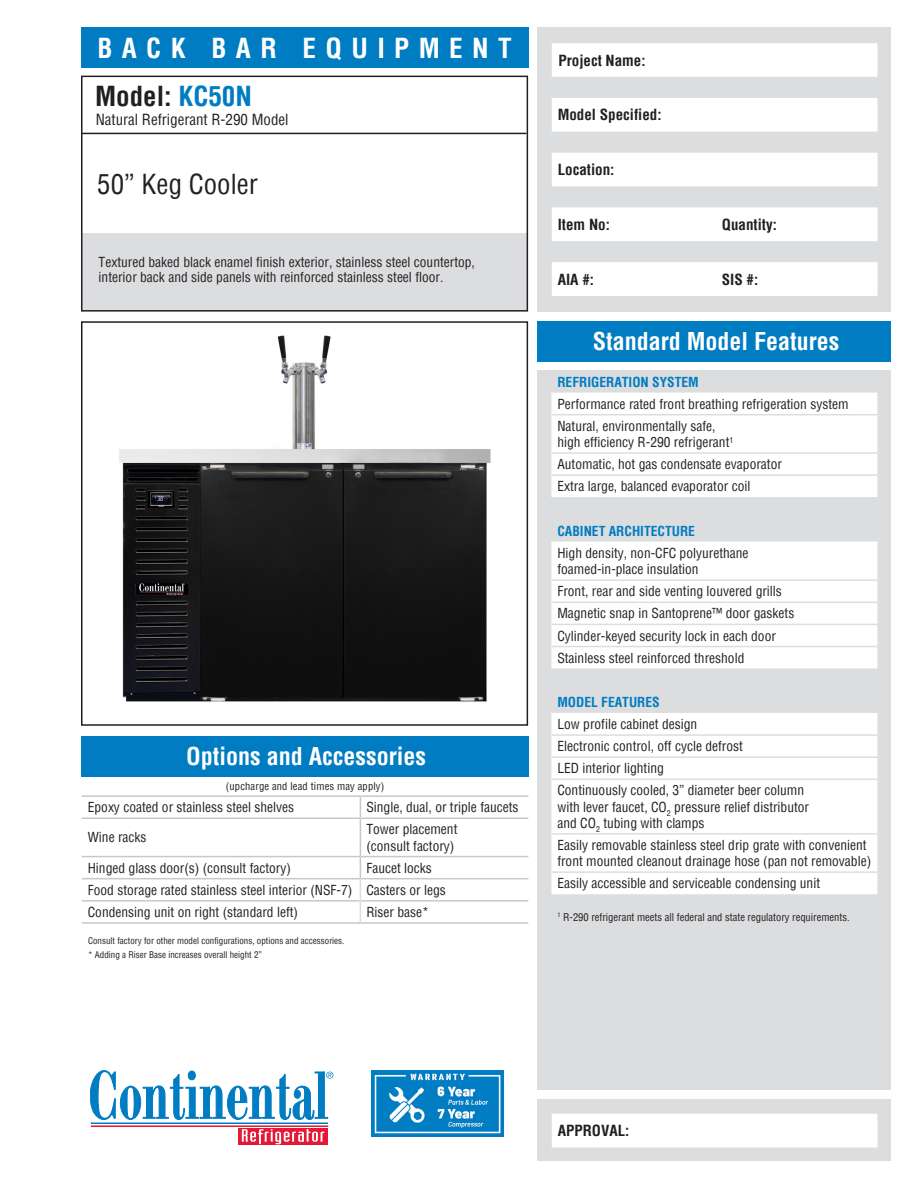
<style>
.page{position:relative;width:918px;height:1188px;background:#fff}
.page>*{position:absolute;margin:0;border:0;box-sizing:border-box;transform-origin:0 0}
.t1{font:700 condensed 27px "Helvetica";letter-spacing:.35em;color:#fff}
.t2{font:condensed 27px "Helvetica";color:#231f20}
.t3{font:700 condensed 27px "Helvetica";color:#231f20}
.t4{font:700 condensed 24px "Helvetica";color:#fff}
.t5{font:700 condensed 15px "Helvetica";color:#231f20}
.t6{font:condensed 15px "Helvetica";color:#231f20}
.t7{font:condensed 13.5px/16.2px "Helvetica";color:#231f20}
.t8{font:700 condensed 13.5px "Helvetica";color:#007cc2}
.t9{font:condensed 10.5px "Helvetica";color:#231f20}
.t10{font:condensed 9px "Helvetica";color:#231f20}
.s1{color:#007cc2}
</style>
<div class="page">
<div style="left:538px;top:1099px;width:353px;height:62px;background:#dcdddf"></div>
<div style="left:81px;top:233px;width:446px;height:77px;background:#dcdddf"></div>
<div style="left:538px;top:321px;width:353px;height:40px;background:#007cc2"></div>
<div style="left:538px;top:370px;width:353px;height:720px;background:#dcdddf"></div>
<div style="left:538px;top:27px;width:353px;height:285px;background:#dcdddf"></div>
<hr style="left:91px;top:1123px;width:237px;height:1px;background:#007cc2">
<hr style="left:91px;top:1126px;width:237px;height:1px;background:#e51836">
<svg style="left:238px;top:1128px;width:90px;height:17px"></svg>
<svg style="left:242px;top:1129px;width:82px;height:15px"></svg>
<svg style="left:90px;top:1070px;width:243px;height:50px"></svg>
<svg style="left:552px;top:43px;width:326px;height:253px;fill:#fff"></svg>
<div style="left:81px;top:76px;width:447px;height:236px;border:2px solid #231f20"></div>
<div style="left:81px;top:27px;width:447px;height:40px;background:#007cc2"></div>
<div style="left:552px;top:1114px;width:326px;height:34px;background:#fff"></div>
<div style="left:81px;top:736px;width:447px;height:40px;background:#007cc2"></div>
<hr style="left:81px;top:133px;width:445px;height:1px;background:#231f20">
<img style="left:371px;top:1070px;width:133px;height:67px">
<img style="left:119px;top:335px;width:372px;height:367px">
<div style="left:81px;top:321px;width:447px;height:405px;border:2px solid #231f20"></div>
<div style="left:551px;top:393px;width:326px;height:59px;background:#fff"></div>
<svg style="left:551px;top:454px;width:326px;height:440px;background:#fbfbfb"></svg>
<svg style="left:551px;top:497px;width:326px;height:194px;fill:#fff"></svg>
<hr style="left:551px;top:579px;width:326px;height:2px;background:#dcdddf">
<hr style="left:551px;top:602px;width:326px;height:1px;background:#dcdddf">
<hr style="left:551px;top:414px;width:326px;height:1px;background:#dcdddf">
<hr style="left:551px;top:474px;width:326px;height:2px;background:#dcdddf">
<hr style="left:551px;top:734px;width:326px;height:2px;background:#dcdddf">
<hr style="left:551px;top:871px;width:326px;height:2px;background:#dcdddf">
<hr style="left:551px;top:756px;width:326px;height:2px;background:#dcdddf">
<hr style="left:551px;top:779px;width:326px;height:1px;background:#dcdddf">
<hr style="left:551px;top:624px;width:326px;height:1px;background:#dcdddf">
<hr style="left:551px;top:646px;width:326px;height:1px;background:#dcdddf">
<hr style="left:551px;top:833px;width:326px;height:2px;background:#dcdddf">
<hr style="left:360px;top:795px;width:168px;height:2px;background:#c7c8ca">
<hr style="left:360px;top:817px;width:168px;height:2px;background:#c7c8ca">
<hr style="left:82px;top:856px;width:278px;height:1px;background:#c7c8ca">
<hr style="left:82px;top:878px;width:278px;height:1px;background:#c7c8ca">
<hr style="left:82px;top:900px;width:278px;height:2px;background:#c7c8ca">
<hr style="left:82px;top:922px;width:278px;height:2px;background:#c7c8ca">
<hr style="left:82px;top:795px;width:278px;height:2px;background:#c7c8ca">
<svg style="left:360px;top:797px;width:1px;height:20px"></svg>
<hr style="left:82px;top:817px;width:278px;height:2px;background:#c7c8ca">
<hr style="left:360px;top:819px;width:1px;height:37px;background:#c7c8ca">
<hr style="left:360px;top:856px;width:168px;height:1px;background:#c7c8ca">
<hr style="left:360px;top:878px;width:168px;height:1px;background:#c7c8ca">
<hr style="left:361px;top:900px;width:167px;height:2px;background:#c7c8ca">
<hr style="left:360px;top:922px;width:168px;height:2px;background:#c7c8ca">
<svg style="left:360px;top:857px;width:1px;height:65px"></svg>
<h1 class="t1" style="left:97px;top:30px;width:416px">BACK BAR EQUIPMENT</h1>
<p class="t3" style="left:95px;top:78px;width:158px">Model: <span class="s1">KC50N</span></p>
<p class="t6" style="left:96px;top:109px;width:194px">Natural Refrigerant R-290 Model</p>
<p class="t2" style="left:97px;top:167px;width:162px">50” Keg Cooler</p>
<p class="t7" style="left:99px;top:254px;width:378px">Textured baked black enamel finish exterior, stainless steel countertop,</p>
<p class="t7" style="left:99px;top:269px;width:346px">interior back and side panels with reinforced stainless steel floor.</p>
<h2 class="t4" style="left:186px;top:740px;width:241px">Options and Accessories</h2>
<p class="t9" style="left:226px;top:779px;width:160px">(upcharge and lead times may apply)</p>
<p class="t7" style="left:88px;top:799px;width:208px">Epoxy coated or stainless steel shelves</p>
<p class="t7" style="left:366px;top:799px;width:154px">Single, dual, or triple faucets</p>
<p class="t7" style="left:88px;top:829px;width:60px">Wine racks</p>
<p class="t7" style="left:366px;top:821px;width:93px">Tower placement</p>
<p class="t7" style="left:366px;top:837px;width:90px">(consult factory)</p>
<p class="t7" style="left:88px;top:859px;width:205px">Hinged glass door(s) (consult factory)</p>
<p class="t7" style="left:366px;top:859px;width:67px">Faucet locks</p>
<p class="t7" style="left:88px;top:882px;width:266px">Food storage rated stainless steel interior (NSF-7)</p>
<p class="t7" style="left:366px;top:882px;width:81px">Casters or legs</p>
<p class="t7" style="left:88px;top:904px;width:212px">Condensing unit on right (standard left)</p>
<p class="t7" style="left:366px;top:904px;width:64px">Riser base*</p>
<p class="t10" style="left:88px;top:935px;width:258px">Consult factory for other model configurations, options and accessories.</p>
<p class="t10" style="left:88px;top:949px;width:175px">* Adding a Riser Base increases overall height 2”</p>
<p class="t5" style="left:559px;top:50px;width:89px">Project Name:</p>
<p class="t5" style="left:558px;top:105px;width:105px">Model Specified:</p>
<p class="t5" style="left:558px;top:160px;width:58px">Location:</p>
<p class="t5" style="left:558px;top:215px;width:54px">Item No:</p>
<p class="t5" style="left:722px;top:215px;width:57px">Quantity:</p>
<p class="t5" style="left:558px;top:269px;width:38px">AIA #:</p>
<p class="t5" style="left:722px;top:269px;width:38px">SIS #:</p>
<h2 class="t4" style="left:593px;top:325px;width:248px">Standard Model Features</h2>
<p class="t8" style="left:557px;top:373px;width:143px">REFRIGERATION SYSTEM</p>
<p class="t7" style="left:557px;top:395px;width:293px">Performance rated front breathing refrigeration system</p>
<p class="t7" style="left:557px;top:418px;width:160px">Natural, environmentally safe,</p>
<p class="t7" style="left:557px;top:434px;width:177px">high efficiency R-290 refrigerant<sup>1</sup></p>
<p class="t7" style="left:557px;top:456px;width:226px">Automatic, hot gas condensate evaporator</p>
<p class="t7" style="left:557px;top:478px;width:195px">Extra large, balanced evaporator coil</p>
<p class="t8" style="left:557px;top:522px;width:139px">CABINET ARCHITECTURE</p>
<p class="t7" style="left:557px;top:544px;width:193px">High density, non-CFC polyurethane</p>
<p class="t7" style="left:557px;top:561px;width:143px">foamed-in-place insulation</p>
<p class="t7" style="left:557px;top:583px;width:226px">Front, rear and side venting louvered grills</p>
<p class="t7" style="left:557px;top:605px;width:238px">Magnetic snap in Santoprene™ door gaskets</p>
<p class="t7" style="left:557px;top:627px;width:220px">Cylinder-keyed security lock in each door</p>
<p class="t7" style="left:557px;top:649px;width:189px">Stainless steel reinforced threshold</p>
<p class="t8" style="left:557px;top:693px;width:104px">MODEL FEATURES</p>
<p class="t7" style="left:557px;top:716px;width:141px">Low profile cabinet design</p>
<p class="t7" style="left:557px;top:738px;width:187px">Electronic control, off cycle defrost</p>
<p class="t7" style="left:557px;top:760px;width:108px">LED interior lighting</p>
<p class="t7" style="left:557px;top:782px;width:248px">Continuously cooled, 3” diameter beer column</p>
<p class="t7" style="left:557px;top:798px;width:253px">with lever faucet, CO<sub>2</sub> pressure relief distributor</p>
<p class="t7" style="left:557px;top:815px;width:149px">and CO<sub>2</sub> tubing with clamps</p>
<p class="t7" style="left:557px;top:837px;width:315px">Easily removable stainless steel drip grate with convenient front mounted cleanout drainage hose (pan not removable)</p>
<p class="t7" style="left:557px;top:875px;width:264px">Easily accessible and serviceable condensing unit</p>
<p class="t9" style="left:557px;top:910px;width:294px"><sup>1</sup> R-290 refrigerant meets all federal and state regulatory requirements.</p>
<p class="t5" style="left:558px;top:1121px;width:73px">APPROVAL:</p>
</div>
